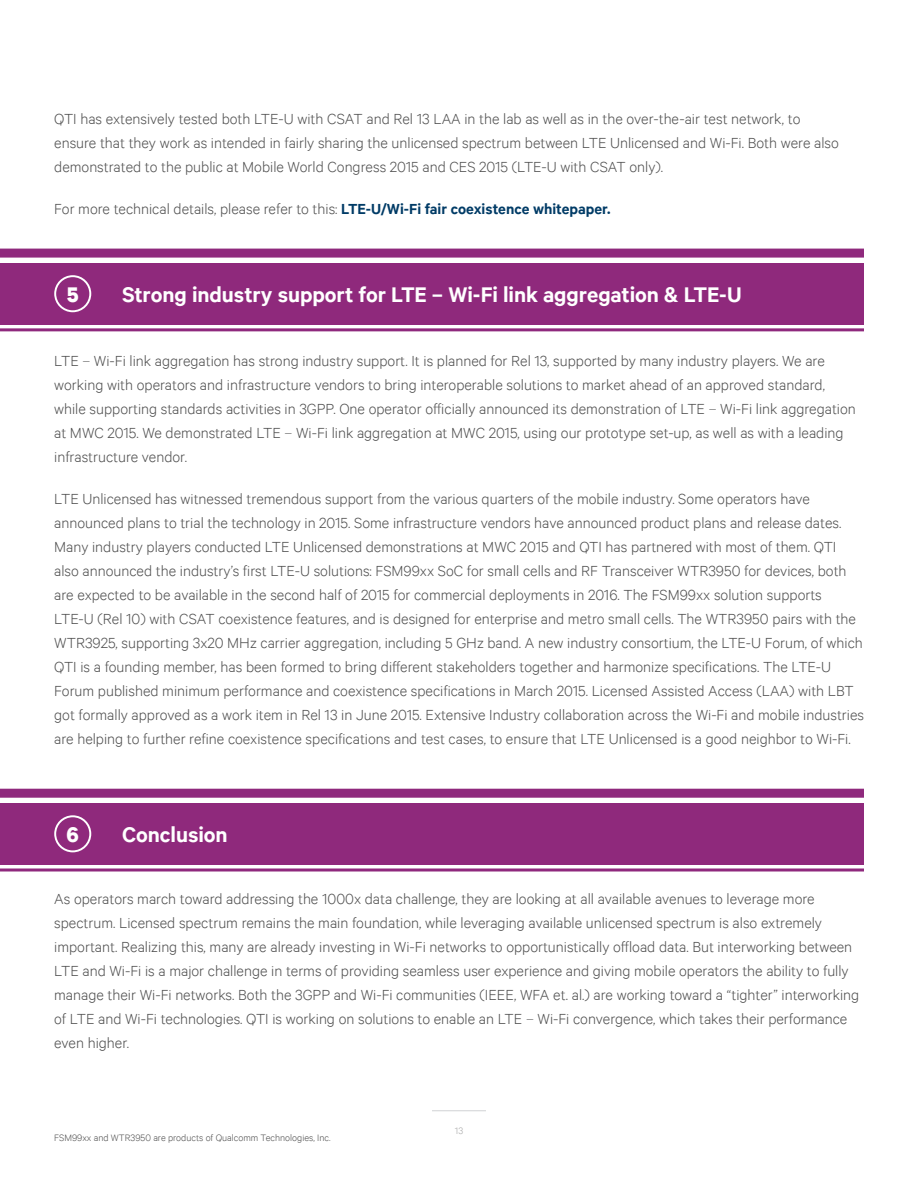
<style>
.page{position:relative;width:918px;height:1188px;background:#fff}
.page>*{position:absolute;margin:0;border:0;box-sizing:border-box;transform-origin:0 0}
.t1{font:600 24px "Qualcomm Office";letter-spacing:-.005em;color:#fff}
.t2{font:700 24px "Qualcomm Office";color:#fff}
.t3{font:300 16.5px/24px "Qualcomm Office";color:#4d4d4d}
.t4{font:300 10.5px "Qualcomm Office";color:#4d4d4d}
.t5{font:300 10.5px "Qualcomm Office";color:#a6a6a6}
.s1{font-weight:600;color:#003b66}
</style>
<div class="page">
<hr style="left:432px;top:1110px;width:54px;height:1px;background:#d1d2d4">
<div style="left:0;top:263px;width:864px;height:61px;background:#8f297c"></div>
<hr style="left:0;top:328px;width:864px;height:3px;background:#8f297d">
<div style="left:0;top:249px;width:864px;height:9px;background:#8f297d"></div>
<div style="left:54px;top:275px;width:37px;height:37px;border:2px solid #fff;border-radius:50%"></div>
<div style="left:0;top:803px;width:864px;height:61px;background:#8f297c"></div>
<svg style="left:0;top:868px;width:864px;height:4px;background:#aa5e9d"></svg>
<div style="left:0;top:789px;width:864px;height:9px;background:#8f297d"></div>
<div style="left:54px;top:815px;width:37px;height:37px;border:2px solid #fff;border-radius:50%"></div>
<p class="t3" style="left:54px;top:106px;width:786px">QTI has extensively tested both LTE-U with CSAT and Rel 13 LAA in the lab as well as in the over-the-air test network, to ensure that they work as intended in fairly sharing the unlicensed spectrum between LTE Unlicensed and Wi-Fi. Both were also demonstrated to the public at Mobile World Congress 2015 and CES 2015 (LTE-U with CSAT only).</p>
<p class="t3" style="left:54px;top:196px;width:558px">For more technical details, please refer to this: <span class="s1">LTE-U/Wi-Fi fair coexistence whitepaper.</span></p>
<p class="t2" style="left:67px;top:279px;width:13px">5</p>
<p class="t1" style="left:122px;top:280px;width:621px">Strong industry support for LTE – Wi-Fi link aggregation &amp; LTE-U</p>
<p class="t3" style="left:54px;top:348px;width:803px">LTE – Wi-Fi link aggregation has strong industry support. It is planned for Rel 13, supported by many industry players. We are working with operators and infrastructure vendors to bring interoperable solutions to market ahead of an approved standard, while supporting standards activities in 3GPP. One operator officially announced its demonstration of LTE – Wi-Fi link aggregation at MWC 2015. We demonstrated LTE – Wi-Fi link aggregation at MWC 2015, using our prototype set-up, as well as with a leading infrastructure vendor.</p>
<p class="t3" style="left:54px;top:486px;width:812px">LTE Unlicensed has witnessed tremendous support from the various quarters of the mobile industry. Some operators have announced plans to trial the technology in 2015. Some infrastructure vendors have announced product plans and release dates.<br>Many industry players conducted LTE Unlicensed demonstrations at MWC 2015 and QTI has partnered with most of them. QTI also announced the industry’s first LTE-U solutions: FSM99xx SoC for small cells and RF Transceiver WTR3950 for devices, both are expected to be available in the second half of 2015 for commercial deployments in 2016. The FSM99xx solution supports LTE-U (Rel 10) with CSAT coexistence features, and is designed for enterprise and metro small cells. The WTR3950 pairs with the WTR3925, supporting 3x20 MHz carrier aggregation, including 5 GHz band. A new industry consortium, the LTE-U Forum, of which QTI is a founding member, has been formed to bring different stakeholders together and harmonize specifications. The LTE-U Forum published minimum performance and coexistence specifications in March 2015. Licensed Assisted Access (LAA) with LBT got formally approved as a work item in Rel 13 in June 2015. Extensive Industry collaboration across the Wi-Fi and mobile industries are helping to further refine coexistence specifications and test cases, to ensure that LTE Unlicensed is a good neighbor to Wi-Fi.</p>
<p class="t2" style="left:67px;top:819px;width:14px">6</p>
<p class="t1" style="left:122px;top:820px;width:107px">Conclusion</p>
<p class="t3" style="left:54px;top:886px;width:807px">As operators march toward addressing the 1000x data challenge, they are looking at all available avenues to leverage more spectrum. Licensed spectrum remains the main foundation, while leveraging available unlicensed spectrum is also extremely important. Realizing this, many are already investing in Wi-Fi networks to opportunistically offload data. But interworking between LTE and Wi-Fi is a major challenge in terms of providing seamless user experience and giving mobile operators the ability to fully manage their Wi-Fi networks. Both the 3GPP and Wi-Fi communities (IEEE, WFA et. al.) are working toward a “tighter” interworking of LTE and Wi-Fi technologies. QTI is working on solutions to enable an LTE – Wi-Fi convergence, which takes their performance even higher.</p>
<p class="t4" style="left:54px;top:1131px;width:278px">FSM99xx and WTR3950 are products of Qualcomm Technologies, Inc.</p>
<p class="t5" style="left:455px;top:1125px;width:10px">13</p>
</div>
